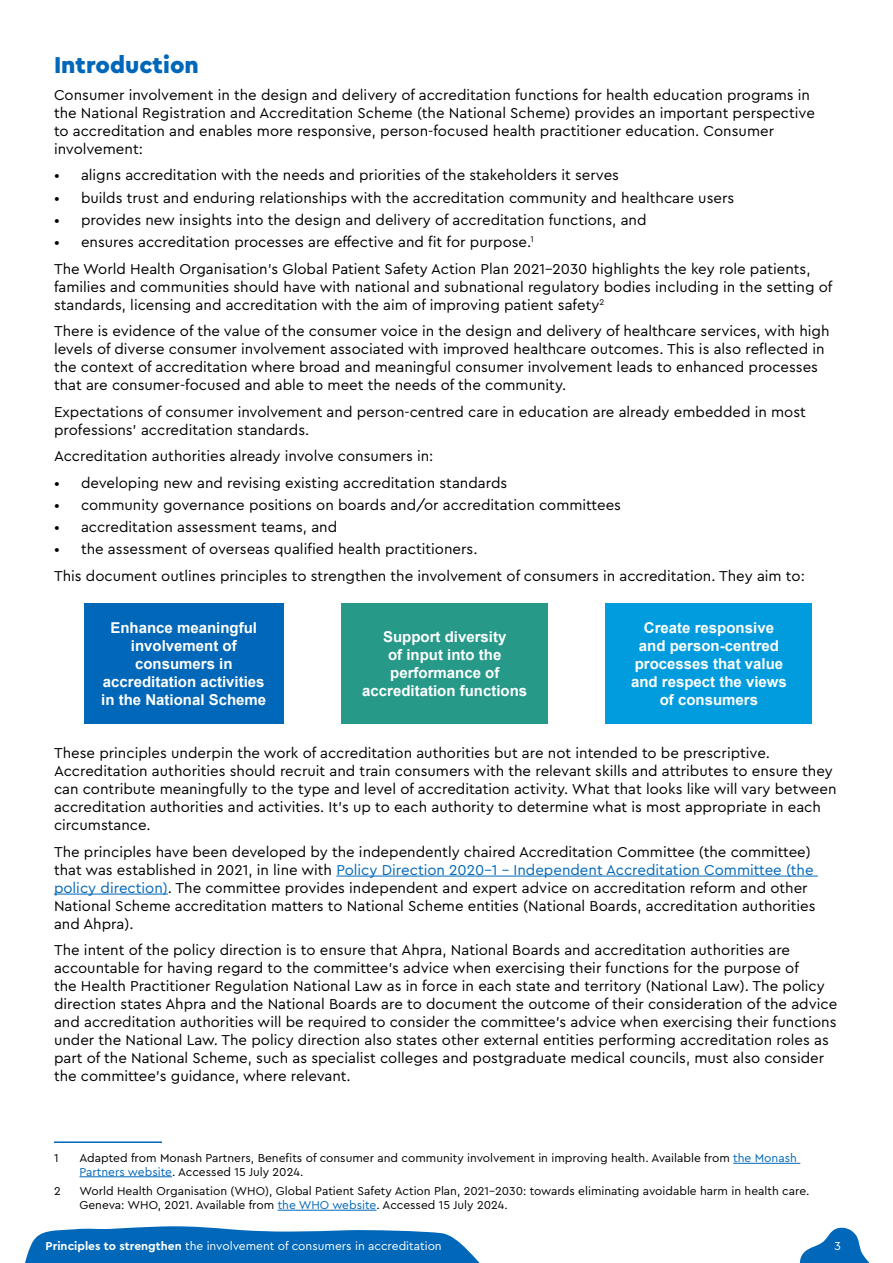
<style>
.page{position:relative;width:893px;height:1263px;background:#fff}
.page>*{position:absolute;margin:0;border:0;box-sizing:border-box;transform-origin:0 0}
.t1{font:900 24px "Cera Pro";color:#0067b9}
.t2{font:15px/18px "Cera Pro";color:#000}
.t3{font:700 15px/18px "Arial";color:#fff;text-align:center}
.Footnote{font:12px/13.5px "Cera Pro";color:#000}
.t4{font:12px "Cera Pro";color:#fff}
.s1{color:#0067b9}
.s2{font-weight:700}
</style>
<div class="page">
<svg style="left:25px;top:1226px;width:455px;height:37px;background:#257dc3"></svg>
<svg style="left:799px;top:1227px;width:71px;height:36px"></svg>
<hr style="left:336px;top:875px;width:482px;height:1px;background:#0067b9">
<hr style="left:54px;top:893px;width:114px;height:1px;background:#0067b9">
<hr style="left:54px;top:1141px;width:108px;height:2px;background:#0067b9">
<hr style="left:733px;top:1163px;width:67px;height:1px;background:#0067b9">
<hr style="left:80px;top:1176px;width:92px;height:1px;background:#0067b9">
<hr style="left:278px;top:1210px;width:98px;height:1px;background:#0067b9">
<div style="left:342px;top:604px;width:206px;height:120px;background:#279989"></div>
<div style="left:84px;top:604px;width:200px;height:120px;background:#0067b9"></div>
<div style="left:606px;top:604px;width:206px;height:120px;background:#009cde"></div>
<h1 class="t1" style="left:54px;top:49px;width:146px">Introduction</h1>
<p class="t2" style="left:54px;top:85px;width:762px">Consumer involvement in the design and delivery of accreditation functions for health education programs in the National Registration and Accreditation Scheme (the National Scheme) provides an important perspective to accreditation and enables more responsive, person-focused health practitioner education. Consumer involvement:</p>
<p class="t2" style="left:54px;top:166px;width:567px">• aligns accreditation with the needs and priorities of the stakeholders it serves</p>
<p class="t2" style="left:54px;top:188px;width:682px">• builds trust and enduring relationships with the accreditation community and healthcare users</p>
<p class="t2" style="left:54px;top:210px;width:594px">• provides new insights into the design and delivery of accreditation functions, and</p>
<p class="t2" style="left:54px;top:232px;width:481px">• ensures accreditation processes are effective and fit for purpose.<sup>1</sup></p>
<p class="t2" style="left:54px;top:259px;width:780px">The World Health Organisation’s Global Patient Safety Action Plan 2021-2030 highlights the key role patients, families and communities should have with national and subnational regulatory bodies including in the setting of standards, licensing and accreditation with the aim of improving patient safety<sup>2</sup></p>
<p class="t2" style="left:54px;top:321px;width:777px">There is evidence of the value of the consumer voice in the design and delivery of healthcare services, with high levels of diverse consumer involvement associated with improved healthcare outcomes. This is also reflected in the context of accreditation where broad and meaningful consumer involvement leads to enhanced processes that are consumer-focused and able to meet the needs of the community.</p>
<p class="t2" style="left:54px;top:402px;width:753px">Expectations of consumer involvement and person-centred care in education are already embedded in most professions’ accreditation standards.</p>
<p class="t2" style="left:54px;top:446px;width:381px">Accreditation authorities already involve consumers in:</p>
<p class="t2" style="left:54px;top:473px;width:455px">• developing new and revising existing accreditation standards</p>
<p class="t2" style="left:54px;top:495px;width:569px">• community governance positions on boards and/or accreditation committees</p>
<p class="t2" style="left:54px;top:517px;width:285px">• accreditation assessment teams, and</p>
<p class="t2" style="left:54px;top:540px;width:425px">• the assessment of overseas qualified health practitioners.</p>
<p class="t2" style="left:54px;top:566px;width:752px">This document outlines principles to strengthen the involvement of consumers in accreditation. They aim to:</p>
<p class="t3" style="left:101px;top:619px;width:167px">Enhance meaningful involvement of consumers in accreditation activities in the National Scheme</p>
<p class="t3" style="left:631px;top:619px;width:157px">Create responsive and person-centred processes that value and respect the views of consumers</p>
<p class="t3" style="left:362px;top:628px;width:167px">Support diversity<br>of input into the performance of accreditation functions</p>
<p class="t2" style="left:54px;top:743px;width:784px">These principles underpin the work of accreditation authorities but are not intended to be prescriptive.<br>Accreditation authorities should recruit and train consumers with the relevant skills and attributes to ensure they can contribute meaningfully to the type and level of accreditation activity. What that looks like will vary between accreditation authorities and activities. It’s up to each authority to determine what is most appropriate in each circumstance.</p>
<p class="t2" style="left:54px;top:842px;width:763px">The principles have been developed by the independently chaired Accreditation Committee (the committee) that was established in 2021, in line with <span class="s1">Policy Direction 2020-1 - Independent Accreditation Committee (the policy direction)</span>. The committee provides independent and expert advice on accreditation reform and other National Scheme accreditation matters to National Scheme entities (National Boards, accreditation authorities and Ahpra).</p>
<p class="t2" style="left:54px;top:940px;width:785px">The intent of the policy direction is to ensure that Ahpra, National Boards and accreditation authorities are accountable for having regard to the committee’s advice when exercising their functions for the purpose of<br>the Health Practitioner Regulation National Law as in force in each state and territory (National Law). The policy direction states Ahpra and the National Boards are to document the outcome of their consideration of the advice and accreditation authorities will be required to consider the committee’s advice when exercising their functions under the National Law. The policy direction also states other external entities performing accreditation roles as part of the National Scheme, such as specialist colleges and postgraduate medical councils, must also consider the committee’s guidance, where relevant.</p>
<p class="Footnote" style="left:54px;top:1151px;width:6px">1</p>
<p class="Footnote" style="left:80px;top:1151px;width:719px">Adapted from Monash Partners, Benefits of consumer and community involvement in improving health. Available from <span class="s1">the Monash<br>Partners website</span>. Accessed 15 July 2024.</p>
<p class="Footnote" style="left:54px;top:1184px;width:8px">2</p>
<p class="Footnote" style="left:80px;top:1184px;width:732px">World Health Organisation (WHO), Global Patient Safety Action Plan, 2021-2030: towards eliminating avoidable harm in health care.<br>Geneva: WHO, 2021. Available from <span class="s1">the WHO website</span>. Accessed 15 July 2024.</p>
<p class="t4" style="left:46px;top:1238px;width:299px">Ahpra and the National Boards annual report 2022/23</p>
<p class="t4" style="left:46px;top:1238px;width:398px"><span class="s2">Principles to strengthen</span> the involvement of consumers in accreditation</p>
<p class="t4" style="left:834px;top:1238px;width:8px">3</p>
</div>
